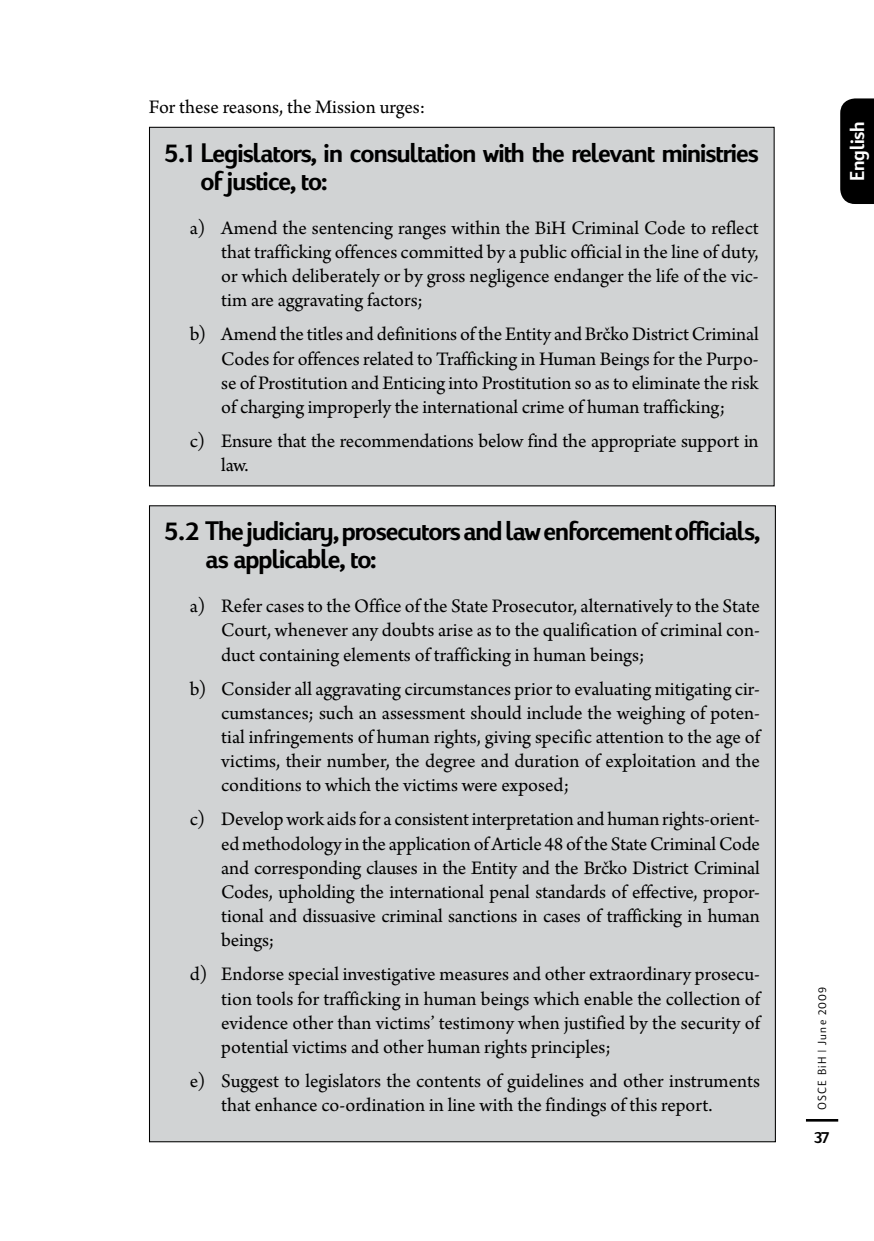
<style>
.page{position:relative;width:874px;height:1241px;background:#fff}
.page>*{position:absolute;margin:0;border:0;box-sizing:border-box;transform-origin:0 0}
.t1{font:28px/28px "Fargo Bd Da Ma";letter-spacing:-.03em;color:#000}
.t2{font:21px "Fargo Bd Da Ma";color:#fff}
.t3{font:20.12px/24.2px "Arno Pro";letter-spacing:-.005em;color:#000;text-align:justify}
.t4{font:20.12px/24.2px "Arno Pro";letter-spacing:.015em;color:#000}
.t5{font:17.5px "Fargo Bd Da Ma";color:#000}
.t6{font:12.25px "Fargo Lt Da Ma";letter-spacing:.1em;color:#000}
</style>
<div class="page">
<div style="left:840px;top:98px;width:33px;height:106px;background:#000"></div>
<hr style="left:805px;top:1118px;width:32px;height:3px;background:#000">
<div style="left:149px;top:127px;width:624px;height:359px;background:#d1d3d4"></div>
<div style="left:149px;top:505px;width:626px;height:636px;background:#d1d3d4"></div>
<p class="t3" style="left:149px;top:96px;width:277px">For these reasons, the Mission urges:</p>
<h1 class="t1" style="left:200px;top:138px;width:559px;text-indent:-35px">5.1 Legislators, in consultation with the relevant ministries of justice, to:</h1>
<p class="t3" style="left:221px;top:217px;width:538px;text-indent:-31px">a) Amend the sentencing ranges within the BiH Criminal Code to reflect that trafficking offences committed by a public official in the line of duty, or which deliberately or by gross negligence endanger the life of the vic&shy;tim are aggravating factors;</p>
<p class="t3" style="left:221px;top:323px;width:539px;text-indent:-31px">b) Amend the titles and definitions of the Entity and Brčko District Criminal Codes for offences related to Trafficking in Human Beings for the Purpo&shy;se of Prostitution and Enticing into Prostitution so as to eliminate the risk of charging improperly the international crime of human trafficking;</p>
<p class="t4" style="left:221px;top:430px;width:538px;text-indent:-31px">c) Ensure that the recommendations below find the appropriate support in law.</p>
<h1 class="t1" style="left:205px;top:516px;width:555px;text-indent:-41px">5.2 The judiciary, prosecutors and law enforcement officials, as applicable, to:</h1>
<p class="t3" style="left:221px;top:595px;width:540px;text-indent:-31px">a) Refer cases to the Office of the State Prosecutor, alternatively to the State Court, whenever any doubts arise as to the qualification of criminal con&shy;duct containing elements of trafficking in human beings;</p>
<p class="t3" style="left:221px;top:677px;width:542px;text-indent:-31px">b) Consider all aggravating circumstances prior to evaluating mitigating cir&shy;cumstances; such an assessment should include the weighing of poten&shy;tial infringements of human rights, giving specific attention to the age of victims, their number, the degree and duration of exploitation and the conditions to which the victims were exposed;</p>
<p class="t3" style="left:221px;top:808px;width:540px;text-indent:-31px">c) Develop work aids for a consistent interpretation and human rights-orient&shy;ed methodology in the application of Article 48 of the State Criminal Code and corresponding clauses in the Entity and the Brčko District Criminal Codes, upholding the international penal standards of effective, propor&shy;tional and dissuasive criminal sanctions in cases of trafficking in human beings;</p>
<p class="t3" style="left:221px;top:963px;width:542px;text-indent:-31px">d) Endorse special investigative measures and other extraordinary prosecu&shy;tion tools for trafficking in human beings which enable the collection of evidence other than victims’ testimony when justified by the security of potential victims and other human rights principles;</p>
<p class="t3" style="left:221px;top:1069px;width:540px;text-indent:-31px">e) Suggest to legislators the contents of guidelines and other instruments that enhance co-ordination in line with the findings of this report.</p>
<p class="t2" style="left:844px;top:181px;width:62px;rotate:-90deg">English</p>
<p class="t6" style="left:814px;top:1109px;width:125px;rotate:-90deg">OSCE BiH | June 2009</p>
<p class="t5" style="left:814px;top:1126px;width:16px">37</p>
</div>
